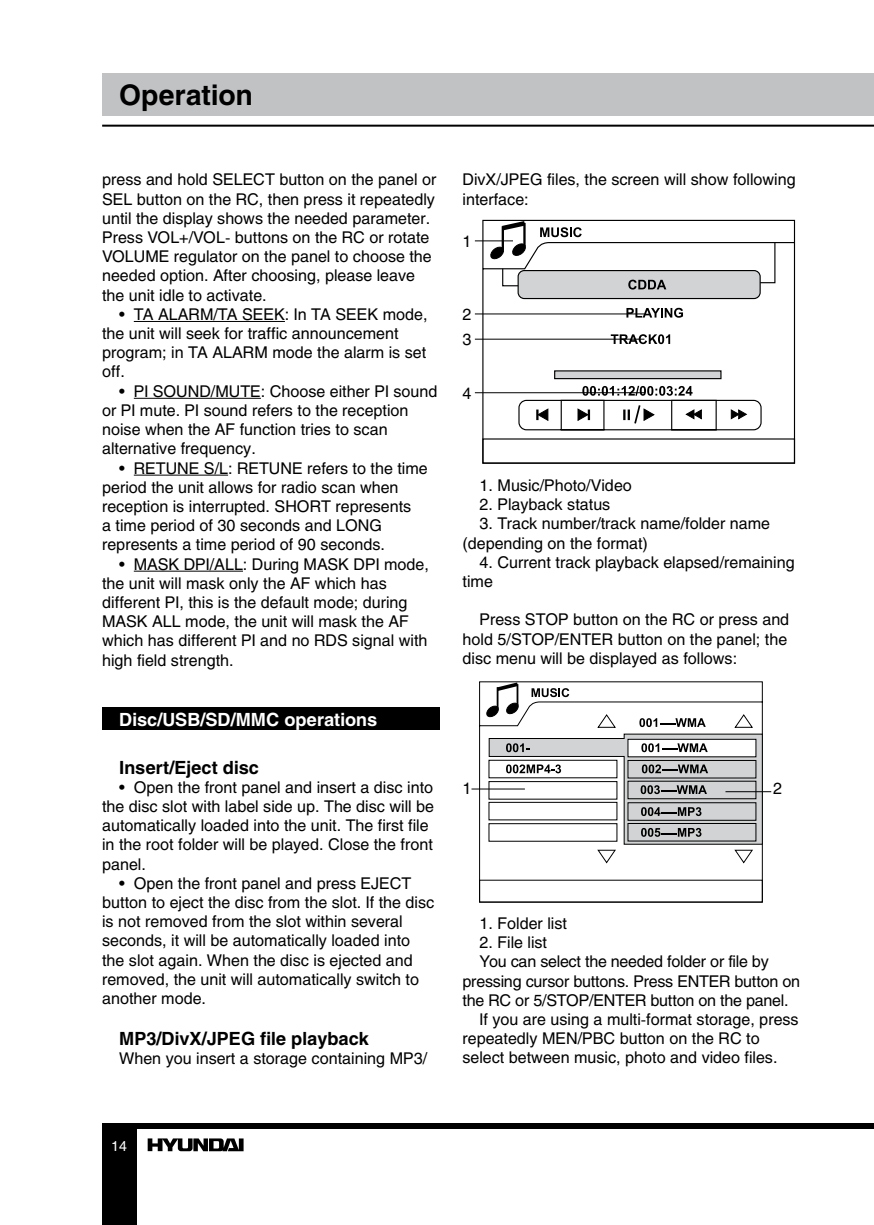
<style>
.page{position:relative;width:874px;height:1225px;background:#fff}
.page>*{position:absolute;margin:0;border:0;box-sizing:border-box;transform-origin:0 0}
.t1{font:700 28px "Helios";color:#000}
.t2{font:700 18px "Helios";color:#000}
.t3{font:700 18px "Helios";color:#fff}
.t4{font:16px/19.2px "Helios";color:#000}
.t5{font:14px "Helios";color:#fff}
</style>
<div class="page">
<hr style="left:102px;top:125px;width:771px;height:2px;background:#000">
<div style="left:102px;top:1122px;width:771px;height:6px;background:#000"></div>
<div style="left:102px;top:1123px;width:34px;height:102px;background:#000"></div>
<div style="left:102px;top:74px;width:771px;height:42px;background:#c1c2c4"></div>
<svg style="left:148px;top:1138px;width:95px;height:13px"></svg>
<hr style="left:134px;top:321px;width:151px;height:1px;background:#000">
<hr style="left:134px;top:398px;width:127px;height:1px;background:#000">
<hr style="left:134px;top:475px;width:94px;height:1px;background:#000">
<hr style="left:134px;top:571px;width:109px;height:1px;background:#000">
<div style="left:102px;top:707px;width:337px;height:23px;background:#000"></div>
<svg style="left:481px;top:219px;width:314px;height:167px"></svg>
<div style="left:518px;top:270px;width:241px;height:28px;background:#d1d3d4;border-radius:6px"></div>
<div style="left:517px;top:270px;width:243px;height:29px;border:1px solid #000;border-radius:6px"></div>
<svg style="left:626px;top:308px;width:56px;height:10px"></svg>
<svg style="left:610px;top:334px;width:59px;height:10px"></svg>
<div style="left:554px;top:371px;width:166px;height:8px;background:#d1d3d4"></div>
<div style="left:554px;top:370px;width:167px;height:9px;border:1px solid #000"></div>
<svg style="left:489px;top:219px;width:286px;height:70px"></svg>
<svg style="left:481px;top:386px;width:314px;height:78px"></svg>
<hr style="left:474px;top:240px;width:38px;height:1px;background:#000">
<hr style="left:474px;top:313px;width:170px;height:1px;background:#000">
<hr style="left:474px;top:339px;width:170px;height:1px;background:#000">
<hr style="left:474px;top:392px;width:170px;height:1px;background:#000">
<svg style="left:478px;top:681px;width:284px;height:222px"></svg>
<svg style="left:485px;top:681px;width:277px;height:183px"></svg>
<hr style="left:471px;top:788px;width:53px;height:1px;background:#000">
<hr style="left:725px;top:791px;width:45px;height:1px;background:#000">
<h1 class="t1" style="left:119px;top:79px;width:135px">Operation</h1>
<p class="t4" style="left:102px;top:170px;width:335px">press and hold SELECT button on the panel or SEL button on the RC, then press it repeatedly until the display shows the needed parameter.<br>Press VOL+/VOL- buttons on the RC or rotate VOLUME regulator on the panel to choose the needed option. After choosing, please leave the unit idle to activate.</p>
<p class="t4" style="left:102px;top:304px;width:327px;text-indent:17px">• TA ALARM/TA SEEK: In TA SEEK mode, the unit will seek for traffic announcement program; in TA ALARM mode the alarm is set off.</p>
<p class="t4" style="left:102px;top:381px;width:336px;text-indent:17px">• PI SOUND/MUTE: Choose either PI sound or PI mute. PI sound refers to the reception noise when the AF function tries to scan alternative frequency.</p>
<p class="t4" style="left:102px;top:458px;width:327px;text-indent:17px">• RETUNE S/L: RETUNE refers to the time period the unit allows for radio scan when reception is interrupted. SHORT represents<br>a time period of 30 seconds and LONG represents a time period of 90 seconds.</p>
<p class="t4" style="left:102px;top:554px;width:328px;text-indent:17px">• MASK DPI/ALL: During MASK DPI mode, the unit will mask only the AF which has different PI, this is the default mode; during MASK ALL mode, the unit will mask the AF which has different PI and no RDS signal with high field strength.</p>
<p class="t3" style="left:119px;top:708px;width:259px">Disc/USB/SD/MMC operations</p>
<p class="t2" style="left:119px;top:756px;width:141px">Insert/Eject disc</p>
<p class="t4" style="left:102px;top:777px;width:333px;text-indent:17px">• Open the front panel and insert a disc into the disc slot with label side up. The disc will be automatically loaded into the unit. The first file in the root folder will be played. Close the front panel.</p>
<p class="t4" style="left:102px;top:873px;width:333px;text-indent:17px">• Open the front panel and press EJECT button to eject the disc from the slot. If the disc is not removed from the slot within several seconds, it will be automatically loaded into the slot again. When the disc is ejected and removed, the unit will automatically switch to another mode.</p>
<p class="t2" style="left:119px;top:1028px;width:251px">MP3/DivX/JPEG file playback</p>
<p class="t4" style="left:119px;top:1048px;width:309px">When you insert a storage containing MP3/</p>
<p class="t4" style="left:462px;top:170px;width:334px">DivX/JPEG files, the screen will show following interface:</p>
<p class="t4" style="left:462px;top:231px;width:10px">1</p>
<p class="t4" style="left:462px;top:301px;width:10px;line-height:25px">2<br>3</p>
<p class="t4" style="left:462px;top:384px;width:10px">4</p>
<p class="t4" style="left:479px;top:475px;width:154px">1. Music/Photo/Video</p>
<p class="t4" style="left:479px;top:495px;width:132px">2. Playback status</p>
<p class="t4" style="left:462px;top:514px;width:309px;text-indent:17px">3. Track number/track name/folder name (depending on the format)</p>
<p class="t4" style="left:462px;top:552px;width:333px;text-indent:17px">4. Current track playback elapsed/remaining time</p>
<p class="t4" style="left:462px;top:610px;width:328px;text-indent:17px">Press STOP button on the RC or press and hold 5/STOP/ENTER button on the panel; the disc menu will be displayed as follows:</p>
<p class="t4" style="left:462px;top:779px;width:10px">1</p>
<p class="t4" style="left:772px;top:779px;width:10px">2</p>
<p class="t4" style="left:479px;top:913px;width:89px">1. Folder list</p>
<p class="t4" style="left:479px;top:932px;width:69px">2. File list</p>
<p class="t4" style="left:479px;top:952px;width:290px">You can select the needed folder or file by</p>
<p class="t4" style="left:462px;top:971px;width:339px">pressing cursor buttons. Press ENTER button on</p>
<p class="t4" style="left:462px;top:990px;width:327px">the RC or 5/STOP/ENTER button on the panel.</p>
<p class="t4" style="left:479px;top:1009px;width:320px">If you are using a multi-format storage, press</p>
<p class="t4" style="left:462px;top:1028px;width:298px">repeatedly MEN/PBC button on the RC to</p>
<p class="t4" style="left:462px;top:1048px;width:316px">select between music, photo and video files.</p>
<p class="t5" style="left:111px;top:1138px;width:17px">14</p>
</div>
